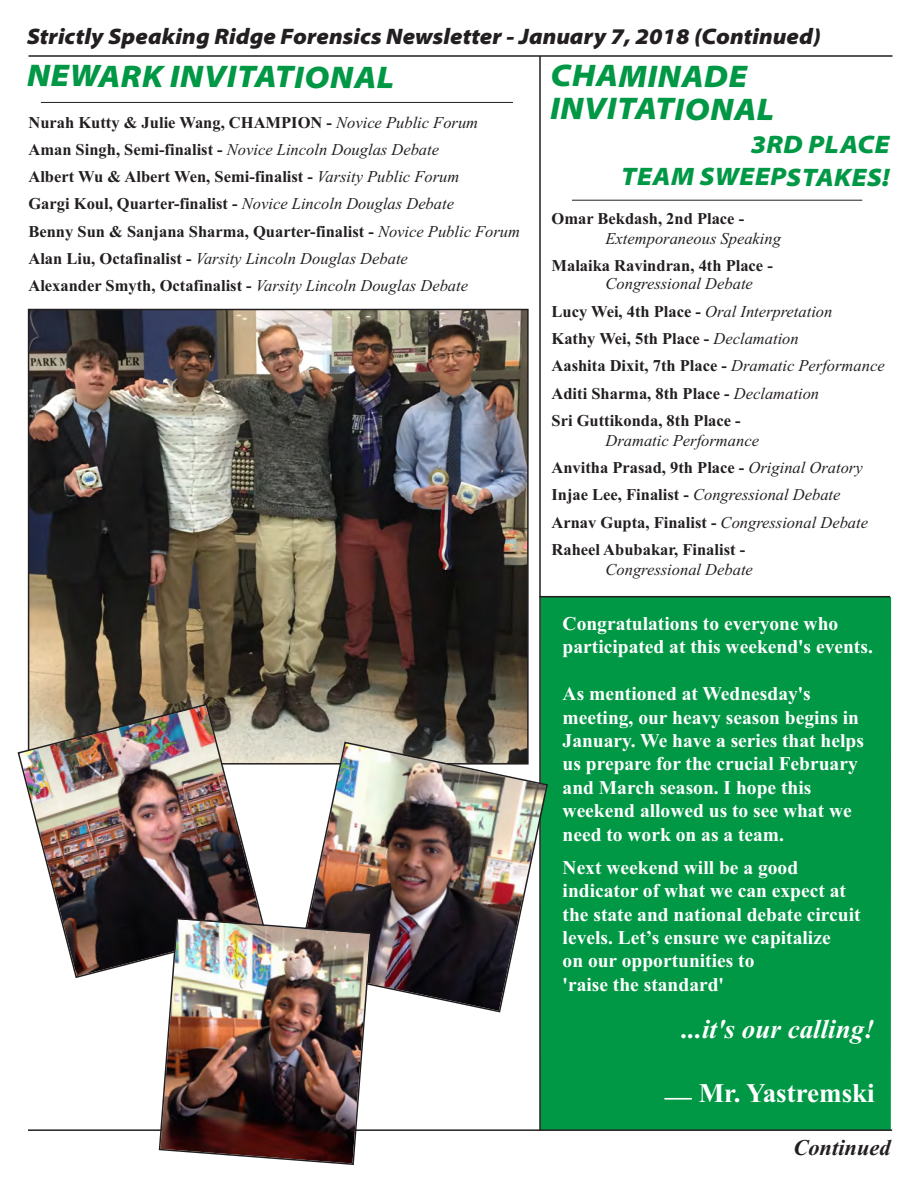
<style>
.page{position:relative;width:918px;height:1188px;background:#fff}
.page>*{position:absolute;margin:0;border:0;box-sizing:border-box;transform-origin:0 0}
.t1{font:italic 900 semi-expanded 31.5px/32.7px "Myriad Pro";letter-spacing:.02em;color:#009845}
.t2{font:italic 700 27px "Times New Roman";color:#fff}
.t3{font:700 27px "Times New Roman";color:#fff}
.t4{font:italic 900 semi-expanded 25.5px/32.4px "Myriad Pro";letter-spacing:.02em;color:#009845;text-align:right}
.t5{font:italic 900 semi-expanded 22.5px "Myriad Pro";color:#231f20}
.t6{font:italic 700 22.5px "Times New Roman";color:#231f20}
.t7{font:700 19.5px/23.4px "Times New Roman";color:#fff}
.t8{font:700 16.5px/27.3px "Times New Roman";color:#231f20}
.t9{font:italic 16.5px "Times New Roman";color:#231f20}
.s1{font-weight:400;font-style:italic}
</style>
<div class="page">
<hr style="left:28px;top:55px;width:864px;height:2px;background:#231f20">
<hr style="left:572px;top:200px;width:290px;height:1px;background:#231f20">
<div style="left:540px;top:597px;width:351px;height:533px;background:#009845"></div>
<hr style="left:28px;top:1129px;width:864px;height:2px;background:#231f20">
<hr style="left:41px;top:102px;width:472px;height:1px;background:#231f20">
<img style="left:31px;top:312px;width:495px;height:450px">
<hr style="left:539px;top:56px;width:2px;height:1074px;background:#231f20">
<hr style="left:539px;top:596px;width:351px;height:1px;background:#231f20">
<img style="left:296px;top:741px;width:252px;height:272px">
<img style="left:17px;top:703px;width:249px;height:275px">
<img style="left:158px;top:917px;width:214px;height:248px">
<h3 class="t5" style="left:27px;top:28px;width:796px">STRICTLY SPEAKING RIDGE FORENSICS NEWSLETTER - JANUARY 7, 2018 (CONTINUED)</h3>
<h1 class="t1" style="left:27px;top:63px;width:369px">NEWARK INVITATIONAL</h1>
<p class="t8" style="left:28px;top:108px;width:493px">Nurah Kutty &amp; Julie Wang, CHAMPION - <span class="s1">Novice Public Forum </span>Aman Singh, Semi-finalist - <span class="s1">Novice Lincoln Douglas Debate<br></span>Albert Wu &amp; Albert Wen, Semi-finalist - <span class="s1">Varsity Public Forum<br></span>Gargi Koul, Quarter-finalist - <span class="s1">Novice Lincoln Douglas Debate<br></span>Benny Sun &amp; Sanjana Sharma, Quarter-finalist - <span class="s1">Novice Public Forum </span>Alan Liu, Octafinalist - <span class="s1">Varsity Lincoln Douglas Debate<br></span>Alexander Smyth, Octafinalist - <span class="s1">Varsity Lincoln Douglas Debate</span></p>
<h1 class="t1" style="left:550px;top:62px;width:226px">CHAMINADE<br>INVITATIONAL</h1>
<h3 class="t4" style="left:621px;top:130px;width:270px">3RD PLACE<br>TEAM SWEEPSTAKES!</h3>
<p class="t8" style="left:552px;top:204px;width:194px">Omar Bekdash, 2nd Place -</p>
<p class="t9" style="left:606px;top:228px;width:177px">Extemporaneous Speaking</p>
<p class="t8" style="left:552px;top:252px;width:223px">Malaika Ravindran, 4th Place -</p>
<p class="t8" style="left:552px;top:270px;width:335px;text-indent:54px"><span class="s1">Congressional Debate<br></span>Lucy Wei, 4th Place - <span class="s1">Oral Interpretation<br></span>Kathy Wei, 5th Place - <span class="s1">Declamation<br></span>Aashita Dixit, 7th Place - <span class="s1">Dramatic Performance </span>Aditi Sharma, 8th Place - <span class="s1">Declamation<br></span>Sri Guttikonda, 8th Place -</p>
<p class="t8" style="left:552px;top:426px;width:318px;text-indent:54px"><span class="s1">Dramatic Performance<br></span>Anvitha Prasad, 9th Place - <span class="s1">Original Oratory </span>Injae Lee, Finalist - <span class="s1">Congressional Debate </span>Arnav Gupta, Finalist - <span class="s1">Congressional Debate </span>Raheel Abubakar, Finalist -</p>
<p class="t9" style="left:606px;top:559px;width:149px">Congressional Debate</p>
<p class="t7" style="left:563px;top:612px;width:312px">Congratulations to everyone who participated at this weekend's events.</p>
<p class="t7" style="left:563px;top:682px;width:303px">As mentioned at Wednesday's meeting, our heavy season begins in<br>January. We have a series that helps us prepare for the crucial February and March season. I hope this weekend allowed us to see what we need to work on as a team.</p>
<p class="t7" style="left:563px;top:855px;width:300px">Next weekend will be a good indicator of what we can expect at the state and national debate circuit levels. Let’s ensure we capitalize<br>on our opportunities to<br>'raise the standard'</p>
<h2 class="t2" style="left:682px;top:1013px;width:194px">...it's our calling!</h2>
<h2 class="t3" style="left:665px;top:1077px;width:211px">— Mr. Yastremski</h2>
<h3 class="t6" style="left:793px;top:1135px;width:99px">Continued</h3>
</div>
